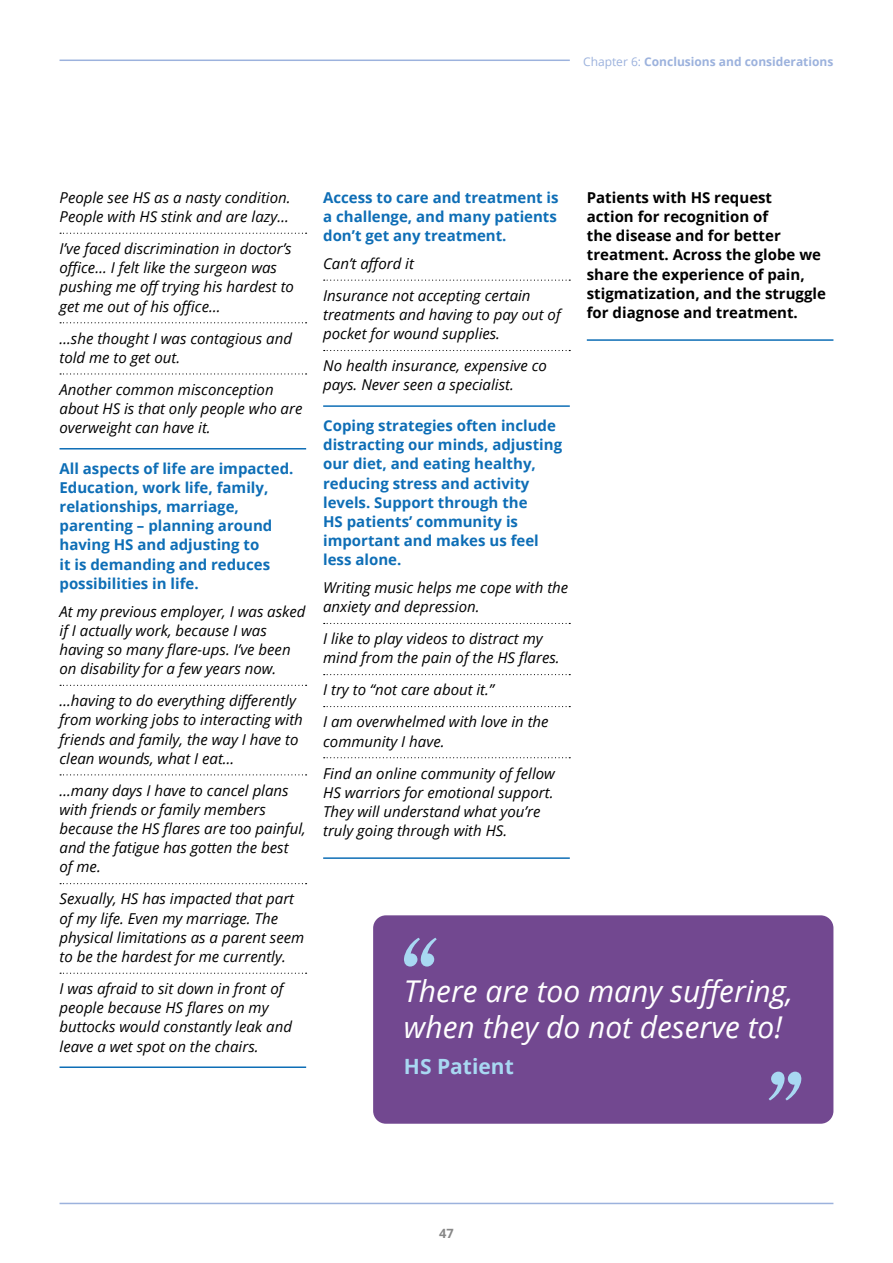
<style>
.page{position:relative;width:893px;height:1263px;background:#fff}
.page>*{position:absolute;margin:0;border:0;box-sizing:border-box;transform-origin:0 0}
.body{font:italic 30px/36px "Open Sans";color:#fff}
.body-2{font:700 21px "Open Sans";color:#a8d8f2}
.body-3{font:italic 15px/19.2px "Open Sans";color:#000}
.body-4{font:700 15px/19.2px "Open Sans";color:#0e6eb6}
.body-5{font:700 15px/19.2px "Open Sans";color:#000}
.t1{font:700 12.75px "Open Sans";color:#878787}
.t2{font:700 12px "Open Sans";color:#9cb2dd}
.s1{font-weight:400}
</style>
<div class="page">
<div style="left:373px;top:915px;width:460px;height:209px;background:#724890;border-radius:13px"></div>
<svg style="left:60px;top:233px;width:247px;height:1px"></svg>
<svg style="left:60px;top:322px;width:247px;height:1px"></svg>
<svg style="left:60px;top:373px;width:247px;height:1px"></svg>
<hr style="left:60px;top:448px;width:246px;height:1px;background:#0e6eb6">
<svg style="left:60px;top:685px;width:247px;height:1px"></svg>
<svg style="left:60px;top:774px;width:247px;height:1px"></svg>
<svg style="left:60px;top:883px;width:247px;height:1px"></svg>
<svg style="left:60px;top:973px;width:247px;height:1px"></svg>
<hr style="left:60px;top:1066px;width:246px;height:2px;background:#0e6eb6">
<svg style="left:324px;top:280px;width:246px;height:1px"></svg>
<svg style="left:324px;top:350px;width:246px;height:1px"></svg>
<hr style="left:323px;top:405px;width:247px;height:2px;background:#0e6eb6">
<svg style="left:324px;top:623px;width:246px;height:1px"></svg>
<svg style="left:324px;top:674px;width:246px;height:1px"></svg>
<svg style="left:324px;top:706px;width:246px;height:1px"></svg>
<svg style="left:324px;top:757px;width:246px;height:1px"></svg>
<hr style="left:323px;top:857px;width:247px;height:2px;background:#0e6eb6">
<hr style="left:587px;top:339px;width:246px;height:2px;background:#0e6eb6">
<svg style="left:404px;top:938px;width:33px;height:28px"></svg>
<svg style="left:769px;top:1071px;width:33px;height:29px"></svg>
<hr style="left:60px;top:1203px;width:773px;height:1px;background:#9cb2dd">
<hr style="left:60px;top:60px;width:510px;height:1px;background:#9cb2dd">
<p class="t2" style="left:583px;top:53px;width:252px"><span class="s1">Chapter 6:</span> Conclusions and considerations</p>
<p class="body-3" style="left:60px;top:187px;width:232px">People see HS as a nasty condition.<br>People with HS stink and are lazy…</p>
<p class="body-3" style="left:60px;top:239px;width:236px">I’ve faced discrimination in doctor’s office… I felt like the surgeon was pushing me off trying his hardest to get me out of his office…</p>
<p class="body-3" style="left:60px;top:328px;width:234px">…she thought I was contagious and told me to get out.</p>
<p class="body-3" style="left:60px;top:379px;width:244px">Another common misconception about HS is that only people who are overweight can have it.</p>
<p class="body-4" style="left:60px;top:458px;width:235px">All aspects of life are impacted.<br>Education, work life, family, relationships, marriage, parenting – planning around having HS and adjusting to<br>it is demanding and reduces possibilities in life.</p>
<p class="body-3" style="left:60px;top:601px;width:248px">At my previous employer, I was asked if I actually work, because I was having so many flare-ups. I’ve been on disability for a few years now.</p>
<p class="body-3" style="left:60px;top:691px;width:245px">…having to do everything differently from working jobs to interacting with friends and family, the way I have to clean wounds, what I eat…</p>
<p class="body-3" style="left:60px;top:780px;width:248px">…many days I have to cancel plans with friends or family members because the HS flares are too painful, and the fatigue has gotten the best<br>of me.</p>
<p class="body-3" style="left:60px;top:889px;width:246px">Sexually, HS has impacted that part of my life. Even my marriage. The physical limitations as a parent seem to be the hardest for me currently.</p>
<p class="body-3" style="left:60px;top:978px;width:234px">I was afraid to sit down in front of people because HS flares on my buttocks would constantly leak and leave a wet spot on the chairs.</p>
<p class="body-4" style="left:323px;top:187px;width:237px;text-align:justify">Access to care and treatment is a challenge, and many patients don’t get any treatment.</p>
<p class="body-3" style="left:323px;top:253px;width:92px">Can’t afford it</p>
<p class="body-3" style="left:323px;top:285px;width:239px">Insurance not accepting certain treatments and having to pay out of pocket for wound supplies.</p>
<p class="body-3" style="left:323px;top:356px;width:225px">No health insurance, expensive co pays. Never seen a specialist.</p>
<p class="body-4" style="left:323px;top:415px;width:240px">Coping strategies often include distracting our minds, adjusting our diet, and eating healthy, reducing stress and activity levels. Support through the<br>HS patients’ community is important and makes us feel less alone.</p>
<p class="body-3" style="left:323px;top:578px;width:247px">Writing music helps me cope with the anxiety and depression.</p>
<p class="body-3" style="left:323px;top:629px;width:238px">I like to play videos to distract my mind from the pain of the HS flares.</p>
<p class="body-3" style="left:323px;top:680px;width:173px">I try to “not care about it.”</p>
<p class="body-3" style="left:323px;top:712px;width:227px">I am overwhelmed with love in the community I have.</p>
<p class="body-3" style="left:323px;top:763px;width:233px">Find an online community of fellow<br>HS warriors for emotional support.<br>They will understand what you’re truly going through with HS.</p>
<p class="body-5" style="left:587px;top:187px;width:241px">Patients with HS request<br>action for recognition of<br>the disease and for better treatment. Across the globe we share the experience of pain, stigmatization, and the struggle for diagnose and treatment.</p>
<p class="body" style="left:404px;top:972px;width:391px">There are too many suffering, when they do not deserve to!</p>
<p class="body-2" style="left:404px;top:1051px;width:111px">HS Patient</p>
<p class="t1" style="left:439px;top:1224px;width:16px">47</p>
</div>
